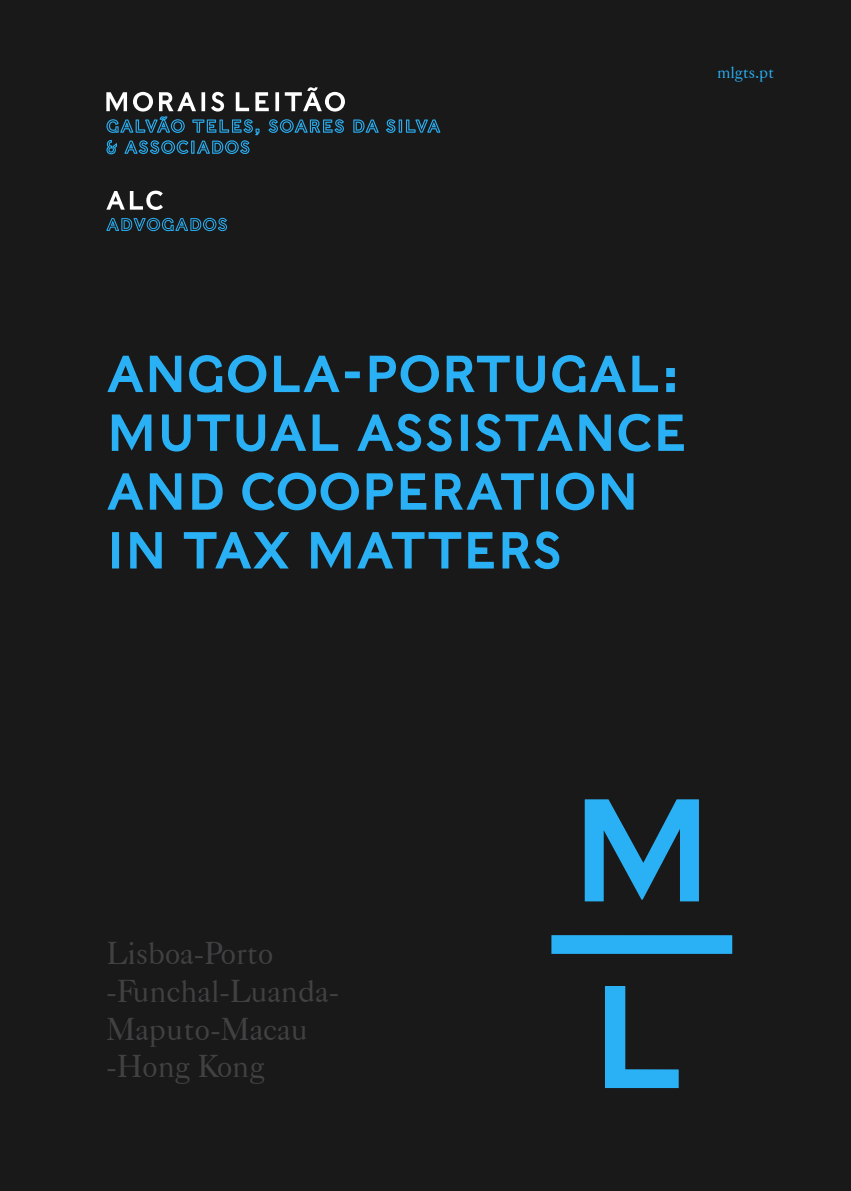
<style>
.page{position:relative;width:851px;height:1191px;background:#fff}
.page>*{position:absolute;margin:0;border:0;box-sizing:border-box;transform-origin:0 0}
.t1{font:51.45px/58.8px "Caslons Egyptian";color:#2ab1f5}
.t2{font:31.5px/37.8px "Caslon 540 BT";color:#414042}
.t3{font:16.5px "Caslon 540 BT";color:#2ab1f5}
</style>
<div class="page">
<div style="left:0;top:0;width:850px;height:1191px;background:#191919"></div>
<svg style="left:353px;top:119px;width:25px;height:14px"></svg>
<svg style="left:386px;top:119px;width:54px;height:14px"></svg>
<svg style="left:106px;top:87px;width:239px;height:67px"></svg>
<svg style="left:106px;top:218px;width:121px;height:13px"></svg>
<svg style="left:106px;top:191px;width:57px;height:19px"></svg>
<svg style="left:584px;top:799px;width:114px;height:102px"></svg>
<svg style="left:605px;top:986px;width:73px;height:102px"></svg>
<div style="left:551px;top:935px;width:181px;height:19px;background:#2ab1f5"></div>
<p class="t3" style="left:717px;top:63px;width:59px">mlgts.pt</p>
<p class="t1" style="left:106px;top:343px;width:582px">ANGOLA-PORTUGAL:<br>MUTUAL ASSISTANCE<br>AND COOPERATION<br>IN TAX MATTERS</p>
<p class="t2" style="left:106px;top:933px;width:234px">Lisboa-Porto -Funchal-Luanda-<br>Maputo-Macau -Hong Kong</p>
</div>
